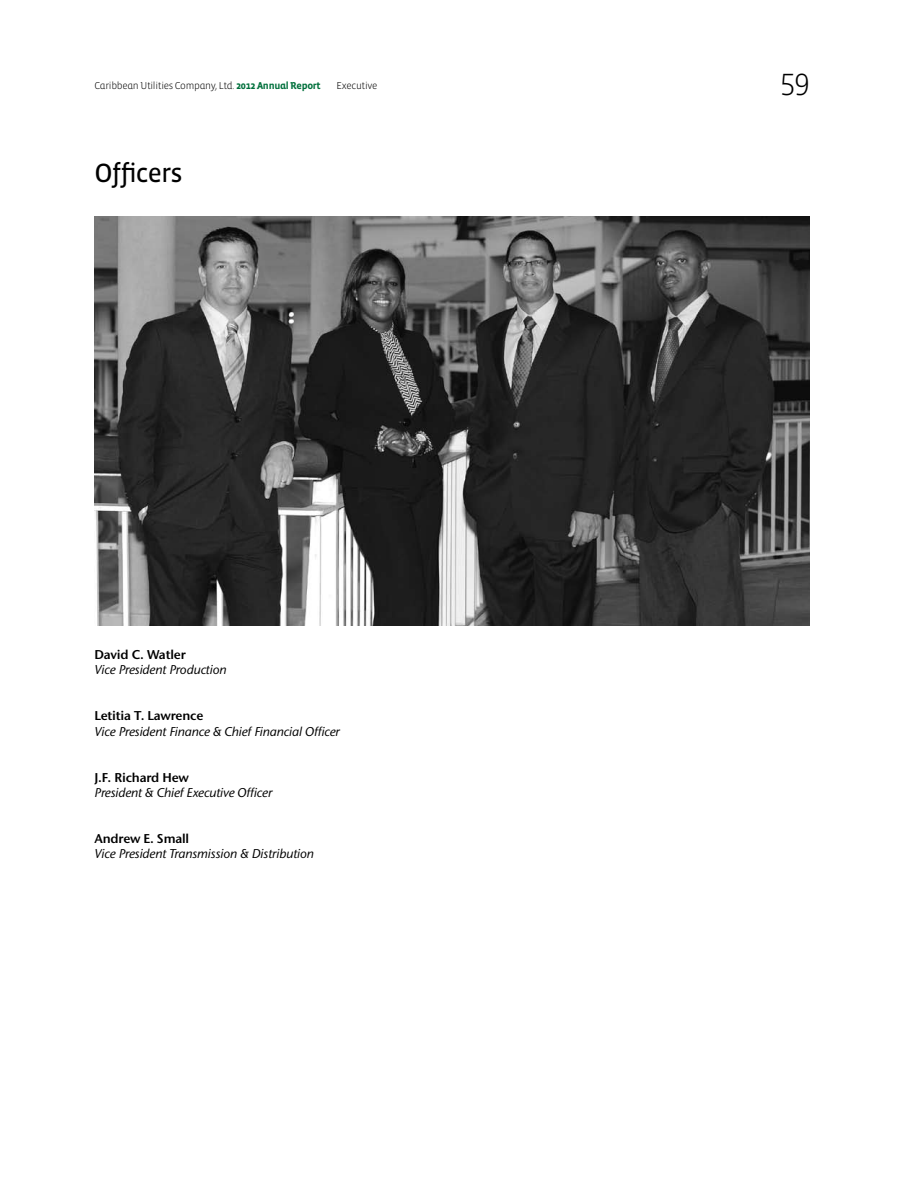
<style>
.page{position:relative;width:918px;height:1188px;background:#fff}
.page>*{position:absolute;margin:0;border:0;box-sizing:border-box;transform-origin:0 0}
.t1{font:300 31.5px "Vista Sans";color:#000}
.t2{font:27px "Vista Sans Alt Reg";letter-spacing:-.035em;color:#000}
.t3{font:italic 500 12.75px "Stone Sans ITC";letter-spacing:-.015em;color:#000}
.t4{font:12.75px "Stone Sans Sem ITC Semi";letter-spacing:-.015em;color:#000}
.t5{font:300 10.2px "Vista Sans Alt";letter-spacing:-.03em;color:#000}
.s1{font-family:"Vista Sans";font-weight:700;color:#00703c}
.s2{font-weight:700;color:#00703c}
</style>
<div class="page">
<img style="left:94px;top:216px;width:716px;height:410px">
<p class="t5" style="left:94px;top:80px;width:228px">Caribbean Utilities Company, Ltd. <span class="s1">2012</span> <span class="s2">Annual Report</span></p>
<p class="t5" style="left:337px;top:80px;width:43px">Executive</p>
<h1 class="t1" style="left:780px;top:64px;width:32px">59</h1>
<h2 class="t2" style="left:94px;top:159px;width:90px">Officers</h2>
<p class="t4" style="left:94px;top:647px;width:93px">David C. Watler</p>
<p class="t3" style="left:94px;top:662px;width:134px">Vice President Production</p>
<p class="t4" style="left:94px;top:708px;width:110px">Letitia T. Lawrence</p>
<p class="t3" style="left:94px;top:723px;width:247px">Vice President Finance &amp; Chief Financial Officer</p>
<p class="t4" style="left:94px;top:769px;width:96px">J.F. Richard Hew</p>
<p class="t3" style="left:94px;top:785px;width:179px">President &amp; Chief Executive Officer</p>
<p class="t4" style="left:94px;top:830px;width:96px">Andrew E. Small</p>
<p class="t3" style="left:94px;top:846px;width:221px">Vice President Transmission &amp; Distribution</p>
</div>
